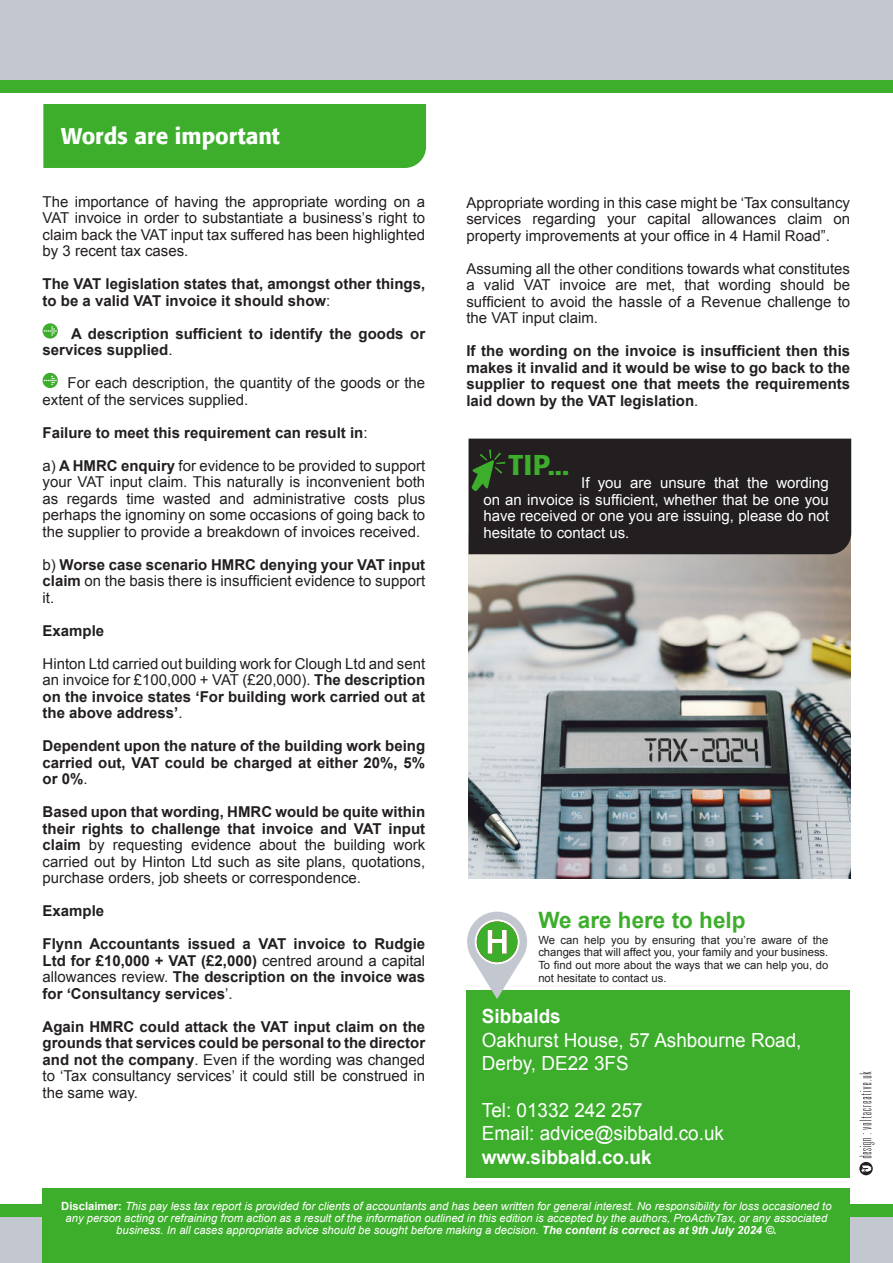
<style>
.page{position:relative;width:893px;height:1263px;background:#fff}
.page>*{position:absolute;margin:0;border:0;box-sizing:border-box;transform-origin:0 0}
.t1{font:500 28.5px "Formata";color:#3dae2b}
.t2{font:500 22.5px "Formata";color:#fff}
.t3{font:700 22.5px "Arial";color:#3dae2b}
.t4{font:19.5px/23.4px "Arial";color:#fff}
.t5{font:700 19.5px "Arial";color:#fff}
.t6{font:15px/16.5px "Arial";color:#231f20;text-align:justify}
.t7{font:700 15px/16.5px "Arial";color:#231f20;text-align:justify}
.t8{font:15px/16.5px "Arial";color:#fff;text-align:justify}
.t9{font:italic 11.25px/12px "Arial";color:#fff;text-align:center}
.t10{font:11.25px/12.8px "Arial";color:#231f20;text-align:justify}
.s1{font-weight:400}
.s2{font-weight:700}
.s3{font-weight:700;font-style:normal}
</style>
<div class="page">
<img style="left:468px;top:554px;width:383px;height:325px">
<div style="left:468px;top:439px;width:383px;height:115px;background:#231f20"></div>
<svg style="left:43px;top:323px;width:15px;height:16px"></svg>
<svg style="left:44px;top:326px;width:13px;height:10px"></svg>
<svg style="left:43px;top:373px;width:15px;height:15px"></svg>
<svg style="left:44px;top:376px;width:13px;height:9px"></svg>
<div style="left:466px;top:991px;width:384px;height:187px;background:#3dae2b"></div>
<div style="left:0;top:0;width:893px;height:83px;background:#c3c8d0"></div>
<div style="left:0;top:1209px;width:893px;height:54px;background:#c3c8d0"></div>
<div style="left:0;top:1204px;width:893px;height:13px;background:#3dae2b"></div>
<div style="left:0;top:80px;width:893px;height:12px;background:#3dae2b"></div>
<svg style="left:859px;top:1072px;width:15px;height:103px"></svg>
<svg style="left:467px;top:912px;width:60px;height:87px"></svg>
<div style="left:43px;top:1188px;width:807px;height:75px;background:#3dae2b"></div>
<div style="left:43px;top:104px;width:383px;height:64px;background:#3dae2b"></div>
<h2 class="t2" style="left:61px;top:126px;width:220px">Words are important</h2>
<p class="t6" style="left:43px;top:194px;width:384px">The importance of having the appropriate wording on a VAT invoice in order to substantiate a business’s right to claim back the VAT input tax suffered has been highlighted by 3 recent tax cases.</p>
<p class="t7" style="left:43px;top:277px;width:384px">The VAT legislation states that, amongst other things, to be a valid VAT invoice it should show<span class="s1">:</span></p>
<p class="t7" style="left:43px;top:326px;width:384px;text-indent:29px">A description sufficient to identify the goods or services supplied<span class="s1">.</span></p>
<p class="t6" style="left:43px;top:376px;width:384px;text-indent:25px">For each description, the quantity of the goods or the extent of the services supplied.</p>
<p class="t7" style="left:43px;top:425px;width:327px">Failure to meet this requirement can result in<span class="s1">:</span></p>
<p class="t6" style="left:43px;top:458px;width:384px">a) <span class="s2">A HMRC enquiry</span> for evidence to be provided to support your VAT input claim. This naturally is inconvenient both as regards time wasted and administrative costs plus perhaps the ignominy on some occasions of going back to the supplier to provide a breakdown of invoices received.</p>
<p class="t6" style="left:43px;top:557px;width:384px">b) <span class="s2">Worse case scenario HMRC denying your VAT input claim</span> on the basis there is insufficient evidence to support it.</p>
<p class="t7" style="left:43px;top:623px;width:63px">Example</p>
<p class="t6" style="left:43px;top:656px;width:384px">Hinton Ltd carried out building work for Clough Ltd and sent an invoice for £100,000 + VAT (£20,000). <span class="s2">The description on the invoice states ‘For building work carried out at the above address’</span>.</p>
<p class="t7" style="left:43px;top:739px;width:384px">Dependent upon the nature of the building work being carried out, VAT could be charged at either 20%, 5% or 0%<span class="s1">.</span></p>
<p class="t6" style="left:43px;top:805px;width:384px"><span class="s2">Based upon that wording, HMRC would be quite within their rights to challenge that invoice and VAT input claim</span> by requesting evidence about the building work carried out by Hinton Ltd such as site plans, quotations, purchase orders, job sheets or correspondence.</p>
<p class="t7" style="left:43px;top:904px;width:63px">Example</p>
<p class="t7" style="left:43px;top:936px;width:384px">Flynn Accountants issued a VAT invoice to Rudgie Ltd for £10,000 + VAT (£2,000) <span class="s1">centred around a capital allowances review.</span> The description on the invoice was for ‘Consultancy services<span class="s1">’.</span></p>
<p class="t7" style="left:43px;top:1019px;width:384px">Again HMRC could attack the VAT input claim on the grounds that services could be personal to the director and not the company<span class="s1">. Even if the wording was changed to ‘Tax consultancy services’ it could still be construed in the same way.</span></p>
<p class="t6" style="left:466px;top:195px;width:385px">Appropriate wording in this case might be ‘Tax consultancy services regarding your capital allowances claim on property improvements at your office in 4 Hamil Road”.</p>
<p class="t6" style="left:466px;top:261px;width:385px">Assuming all the other conditions towards what constitutes a valid VAT invoice are met, that wording should be sufficient to avoid the hassle of a Revenue challenge to the VAT input claim.</p>
<p class="t7" style="left:466px;top:343px;width:385px">If the wording on the invoice is insufficient then this makes it invalid and it would be wise to go back to the supplier to request one that meets the requirements laid down by the VAT legislation<span class="s1">.</span></p>
<h1 class="t1" style="left:509px;top:452px;width:62px">TIP...</h1>
<p class="t8" style="left:483px;top:476px;width:347px;text-indent:98px">If you are unsure that the wording on an invoice is sufficient, whether that be one you have received or one you are issuing, please do not hesitate to contact us.</p>
<h2 class="t3" style="left:538px;top:911px;width:209px">We are here to help</h2>
<p class="t10" style="left:538px;top:934px;width:292px">We can help you by ensuring that you’re aware of the changes that will affect you, your family and your business.<br>To find out more about the ways that we can help you, do not hesitate to contact us.</p>
<h3 class="t5" style="left:482px;top:1009px;width:80px">Sibbalds</h3>
<h3 class="t4" style="left:482px;top:1028px;width:321px">Oakhurst House, 57 Ashbourne Road,<br>Derby, DE22 3FS</h3>
<h3 class="t4" style="left:482px;top:1098px;width:244px">Tel: 01332 242 257<br>Email: advice@sibbald.co.uk</h3>
<h3 class="t5" style="left:482px;top:1149px;width:171px">www.sibbald.co.uk</h3>
<p class="t9" style="left:61px;top:1201px;width:772px"><span class="s3">Disclaimer:</span> This pay less tax report is provided for clients of accountants and has been written for general interest. No responsibility for loss occasioned to any person acting or refraining from action as a result of the information outlined in this edition is accepted by the authors, ProActivTax, or any associated business. In all cases appropriate advice should be sought before making a decision. <span class="s2">The content is correct as at 9th July 2024 ©.</span></p>
</div>
